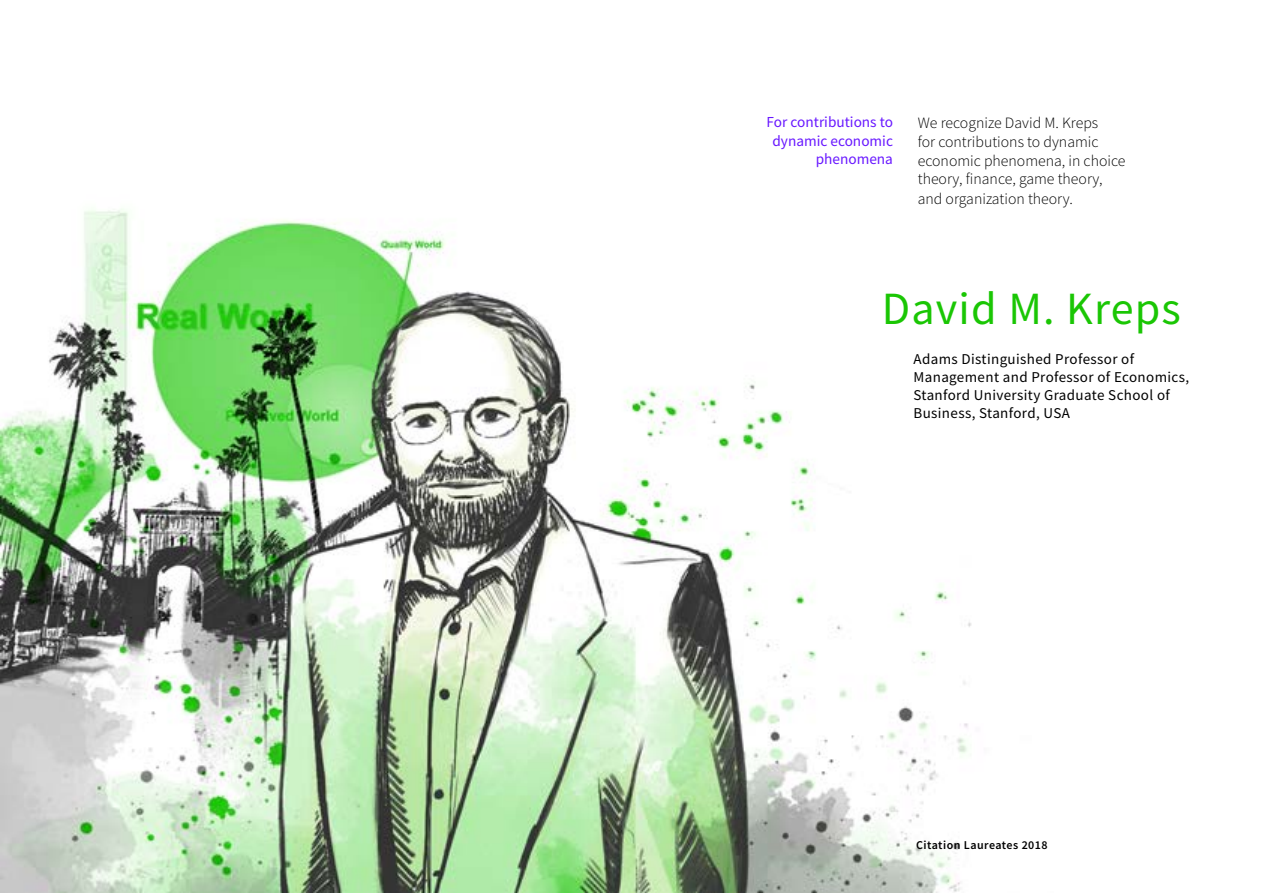
<style>
.page{position:relative;width:1263px;height:893px;background:#fff}
.page>*{position:absolute;margin:0;border:0;box-sizing:border-box;transform-origin:0 0}
.t1{font:46.2px "Source Sans Pro";letter-spacing:.025em;color:#1ac604}
.t2{font:300 15.75px/19px "Source Sans Pro";color:#000}
.t3{font:15.3px/18.3px "Source Sans Pro";color:#6817ff;text-align:right}
.t4{font:15px/18px "Source Sans Pro";letter-spacing:.025em;color:#000}
.t5{font:600 12px "Source Sans Pro";letter-spacing:.04em;color:#000}
</style>
<div class="page">
<img style="left:0;top:208px;width:972px;height:685px">
<p class="t3" style="left:767px;top:113px;width:128px">For contributions to dynamic economic phenomena</p>
<p class="t2" style="left:918px;top:113px;width:209px">We recognize David M. Kreps<br>for contributions to dynamic economic phenomena, in choice theory, finance, game theory, and organization theory.</p>
<h1 class="t1" style="left:882px;top:279px;width:300px">David M. Kreps</h1>
<p class="t4" style="left:913px;top:349px;width:277px">Adams Distinguished Professor of Management and Professor of Economics, Stanford University Graduate School of Business, Stanford, USA</p>
<p class="t5" style="left:916px;top:837px;width:133px">Citation Laureates 2018</p>
</div>
